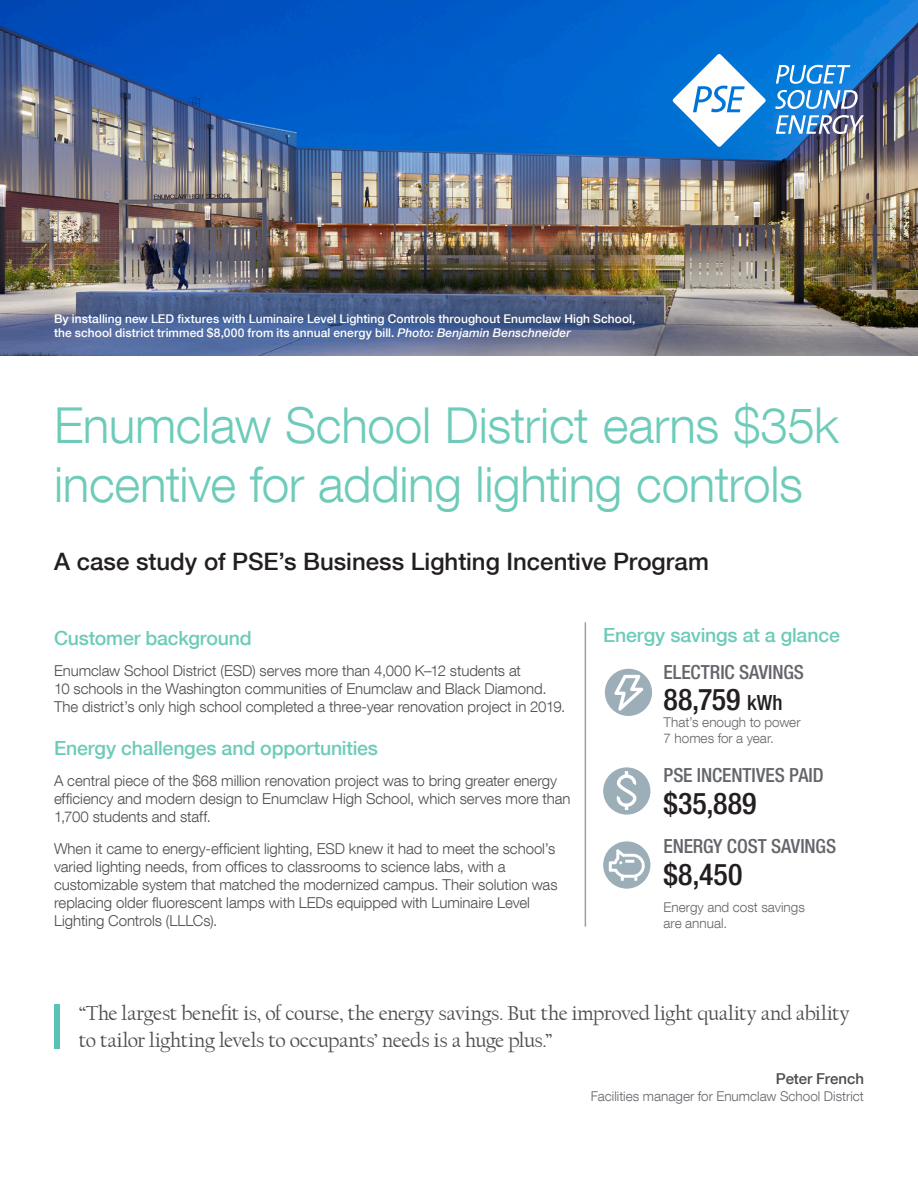
<style>
.page{position:relative;width:918px;height:1188px;background:#fff}
.page>*{position:absolute;margin:0;border:0;box-sizing:border-box;transform-origin:0 0}
.t1{font:300 49.5px/59.4px "Helvetica Neue LT Com";letter-spacing:-.005em;color:#6dcbb9}
.t2{font:500 condensed 30px "Helvetica Neue LT Com";color:#231f20}
.t3{font:500 24px "Helvetica Neue LT Com";color:#231f20}
.t4{font:21px/27.2px "Californian FB";letter-spacing:-.015em;color:#4d4d4f}
.t5{font:500 19.5px "Helvetica Neue LT Com";letter-spacing:-.01em;color:#6dcbb9}
.t6{font:500 condensed 19.5px "Helvetica Neue LT Com";letter-spacing:-.005em;color:#63656a}
.t7{font:300 15px/18px "Helvetica Neue LT Com";letter-spacing:-.005em;color:#4b4c4d}
.t8{font:500 15px "Helvetica Neue LT Com";letter-spacing:-.005em;color:#4b4c4d}
.t9{font:300 13.5px/16.2px "Helvetica Neue LT Com";color:#63656a}
.t10{font:500 12px/14.4px "Helvetica Neue LT Com";letter-spacing:.005em;color:#fff}
.s1{font-style:italic}
.s2{font-size:21px}
</style>
<div class="page">
<div style="left:54px;top:1004px;width:5px;height:45px;background:#58c3b4"></div>
<img style="left:0;top:0;width:918px;height:355px">
<hr style="left:585px;top:622px;width:1px;height:305px;background:#97a3ae">
<svg style="left:605px;top:669px;width:47px;height:47px"></svg>
<svg style="left:603px;top:767px;width:47px;height:48px"></svg>
<svg style="left:603px;top:841px;width:47px;height:48px"></svg>
<svg style="left:776px;top:115px;width:88px;height:19px"></svg>
<svg style="left:775px;top:90px;width:83px;height:19px"></svg>
<svg style="left:776px;top:65px;width:74px;height:19px"></svg>
<svg style="left:672px;top:54px;width:94px;height:93px"></svg>
<h1 class="t10" style="left:54px;top:311px;width:583px">By installing new LED fixtures with Luminaire Level Lighting Controls throughout Enumclaw High School, the school district trimmed $8,000 from its annual energy bill. <span class="s1">Photo: Benjamin Benschneider</span></h1>
<p class="t1" style="left:54px;top:395px;width:787px">Enumclaw School District earns $35k incentive for adding lighting controls</p>
<h1 class="t3" style="left:54px;top:547px;width:656px">A case study of PSE’s Business Lighting Incentive Program</h1>
<h1 class="t5" style="left:54px;top:626px;width:199px">Customer background</h1>
<p class="t7" style="left:54px;top:662px;width:513px">Enumclaw School District (ESD) serves more than 4,000 K–12 students at<br>10 schools in the Washington communities of Enumclaw and Black Diamond.<br>The district’s only high school completed a three-year renovation project in 2019.</p>
<h1 class="t5" style="left:54px;top:736px;width:326px">Energy challenges and opportunities</h1>
<p class="t7" style="left:54px;top:771px;width:518px">A central piece of the $68 million renovation project was to bring greater energy efficiency and modern design to Enumclaw High School, which serves more than<br>1,700 students and staff.</p>
<p class="t7" style="left:54px;top:839px;width:505px">When it came to energy-efficient lighting, ESD knew it had to meet the school’s varied lighting needs, from offices to classrooms to science labs, with a customizable system that matched the modernized campus. Their solution was replacing older fluorescent lamps with LEDs equipped with Luminaire Level Lighting Controls (LLLCs).</p>
<h1 class="t5" style="left:603px;top:623px;width:238px">Energy savings at a glance</h1>
<h1 class="t6" style="left:664px;top:660px;width:142px">ELECTRIC SAVINGS</h1>
<h1 class="t2" style="left:664px;top:682px;width:120px">88,759 <span class="s2">kWh</span></h1>
<h1 class="t9" style="left:664px;top:713px;width:139px">That’s enough to power<br>7 homes for a year.</h1>
<h1 class="t6" style="left:664px;top:764px;width:162px">PSE INCENTIVES PAID</h1>
<h1 class="t2" style="left:664px;top:785px;width:94px">$35,889</h1>
<h1 class="t6" style="left:664px;top:835px;width:174px">ENERGY COST SAVINGS</h1>
<h1 class="t2" style="left:664px;top:856px;width:80px">$8,450</h1>
<h1 class="t9" style="left:664px;top:899px;width:143px">Energy and cost savings are annual.</h1>
<p class="t4" style="left:79px;top:1000px;width:772px">“The largest benefit is, of course, the energy savings. But the improved light quality and ability to tailor lighting levels to occupants’ needs is a huge plus.”</p>
<h1 class="t8" style="left:776px;top:1070px;width:90px">Peter French</h1>
<h1 class="t9" style="left:591px;top:1087px;width:275px">Facilities manager for Enumclaw School District</h1>
</div>
